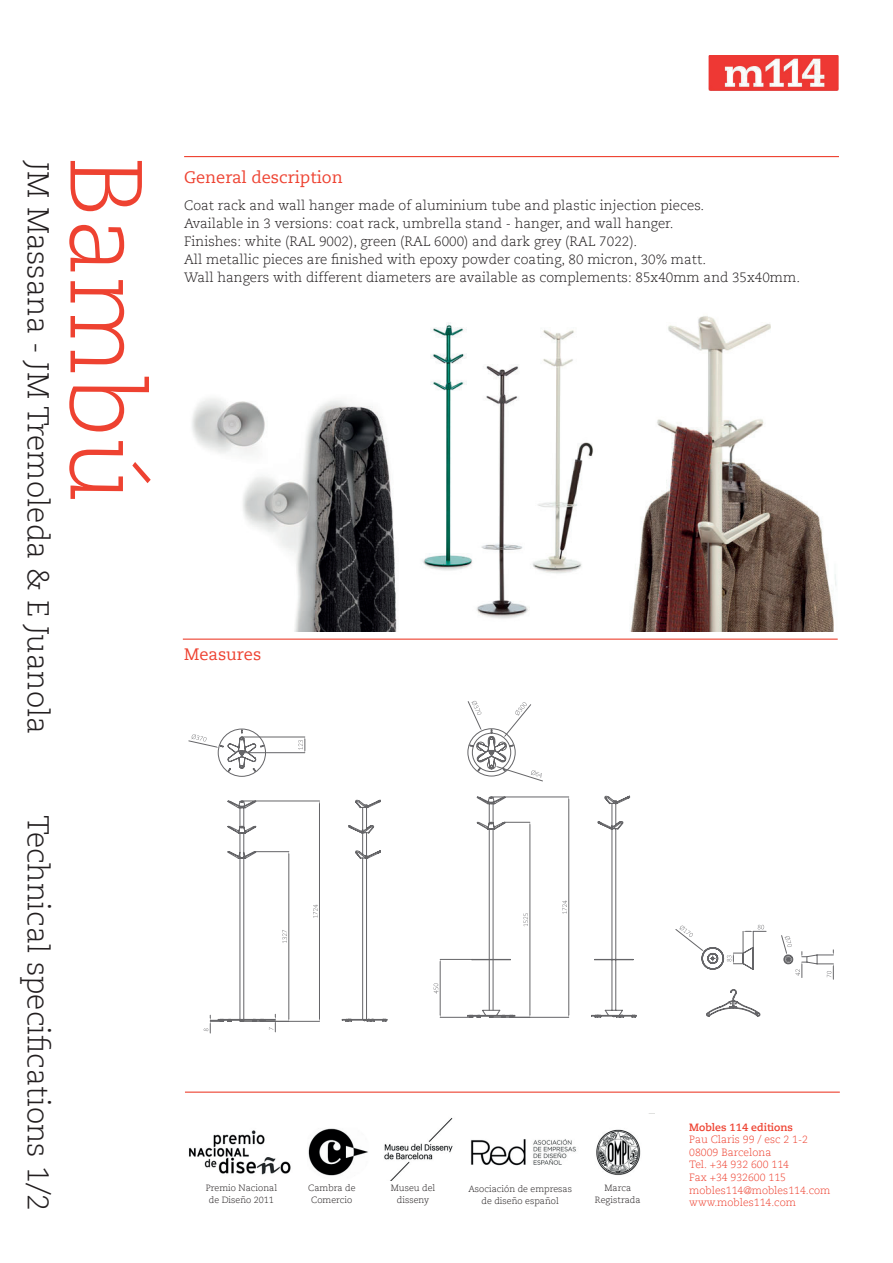
<style>
.page{position:relative;width:893px;height:1263px;background:#fff}
.page>*{position:absolute;margin:0;border:0;box-sizing:border-box;transform-origin:0 0}
.t1{font:300 102px "Caecilia LT Std";color:#ee4231}
.t2{font:300 30px "Caecilia LT Std";color:#231f20}
.t3{font:16.5px "Caecilia LT Std";color:#ee4231}
.t4{font:300 13.5px/18px "Caecilia LT Std";color:#231f20}
.t5{font:300 10.5px/12.6px "Caecilia LT Std";color:#ee4231}
.t6{font:700 10.5px "Caecilia LT Std";color:#ee4231}
.t7{font:300 9px/12px "Caecilia LT Std";color:#231f20;text-align:center}
</style>
<div class="page">
<hr style="left:184px;top:156px;width:655px;height:1px;background:#ee4231">
<img style="left:708px;top:55px;width:131px;height:36px">
<hr style="left:185px;top:1091px;width:655px;height:2px;background:#ee4231">
<svg style="left:188px;top:740px;width:629px;height:275px"></svg>
<svg style="left:191px;top:734px;width:15px;height:7px"></svg>
<hr style="left:242px;top:737px;width:63px;height:1px;background:#656568">
<hr style="left:242px;top:752px;width:63px;height:1px;background:#656568">
<svg style="left:298px;top:737px;width:8px;height:16px"></svg>
<hr style="left:242px;top:801px;width:78px;height:1px;background:#656568">
<hr style="left:243px;top:1021px;width:77px;height:1px;background:#656568">
<hr style="left:319px;top:803px;width:1px;height:216px;background:#656568">
<svg style="left:313px;top:904px;width:5px;height:14px"></svg>
<hr style="left:255px;top:851px;width:34px;height:1px;background:#656568">
<hr style="left:289px;top:854px;width:1px;height:165px;background:#656568">
<svg style="left:282px;top:930px;width:5px;height:13px"></svg>
<svg style="left:204px;top:1015px;width:16px;height:18px"></svg>
<svg style="left:675px;top:926px;width:29px;height:26px"></svg>
<svg style="left:817px;top:950px;width:17px;height:6px"></svg>
<svg style="left:817px;top:964px;width:17px;height:15px"></svg>
<svg style="left:781px;top:935px;width:26px;height:42px"></svg>
<svg style="left:727px;top:925px;width:39px;height:39px"></svg>
<svg style="left:468px;top:701px;width:14px;height:30px"></svg>
<svg style="left:491px;top:702px;width:40px;height:50px"></svg>
<svg style="left:342px;top:752px;width:295px;height:269px"></svg>
<svg style="left:348px;top:765px;width:195px;height:93px"></svg>
<svg style="left:262px;top:1014px;width:27px;height:18px"></svg>
<hr style="left:183px;top:1105px;width:656px;height:1px;background:#656568">
<hr style="left:183px;top:692px;width:656px;height:1px;background:#656568">
<hr style="left:183px;top:639px;width:655px;height:1px;background:#ee4231">
<img style="left:192px;top:316px;width:645px;height:315px">
<img style="left:189px;top:1118px;width:452px;height:62px">
<h2 class="t2" style="left:55px;top:162px;width:574px;rotate:90deg">JM Massana - JM Tremoleda &amp; E Juanola</h2>
<h1 class="t1" style="left:163px;top:156px;width:349px;rotate:90deg">Bambú</h1>
<p class="t3" style="left:184px;top:167px;width:160px">General description</p>
<p class="t4" style="left:184px;top:196px;width:617px">Coat rack and wall hanger made of aluminium tube and plastic injection pieces.<br>Available in 3 versions: coat rack, umbrella stand - hanger, and wall hanger.<br>Finishes: white (RAL 9002), green (RAL 6000) and dark grey (RAL 7022).<br>All metallic pieces are finished with epoxy powder coating, 80 micron, 30% matt.<br>Wall hangers with different diameters are available as complements: 85x40mm and 35x40mm.</p>
<p class="t3" style="left:184px;top:644px;width:79px">Measures</p>
<h2 class="t2" style="left:55px;top:815px;width:398px;rotate:90deg">Technical specifications 1/2</h2>
<p class="t7" style="left:206px;top:1182px;width:73px">Premio Nacional de Diseño 2011</p>
<p class="t7" style="left:595px;top:1182px;width:47px">Marca<br>Registrada</p>
<p class="t7" style="left:308px;top:1182px;width:49px">Cambra de<br>Comercio</p>
<p class="t7" style="left:391px;top:1182px;width:46px">Museu del disseny</p>
<p class="t7" style="left:468px;top:1183px;width:105px">Asociación de empresas de diseño español</p>
<p class="t6" style="left:689px;top:1121px;width:105px">Mobles 114 editions</p>
<p class="t5" style="left:689px;top:1133px;width:143px">Pau Claris 99 / esc 2 1-2<br>08009 Barcelona<br>Tel. +34 932 600 114<br>Fax +34 932600 115 mobles114@mobles114.com www.mobles114.com</p>
</div>
